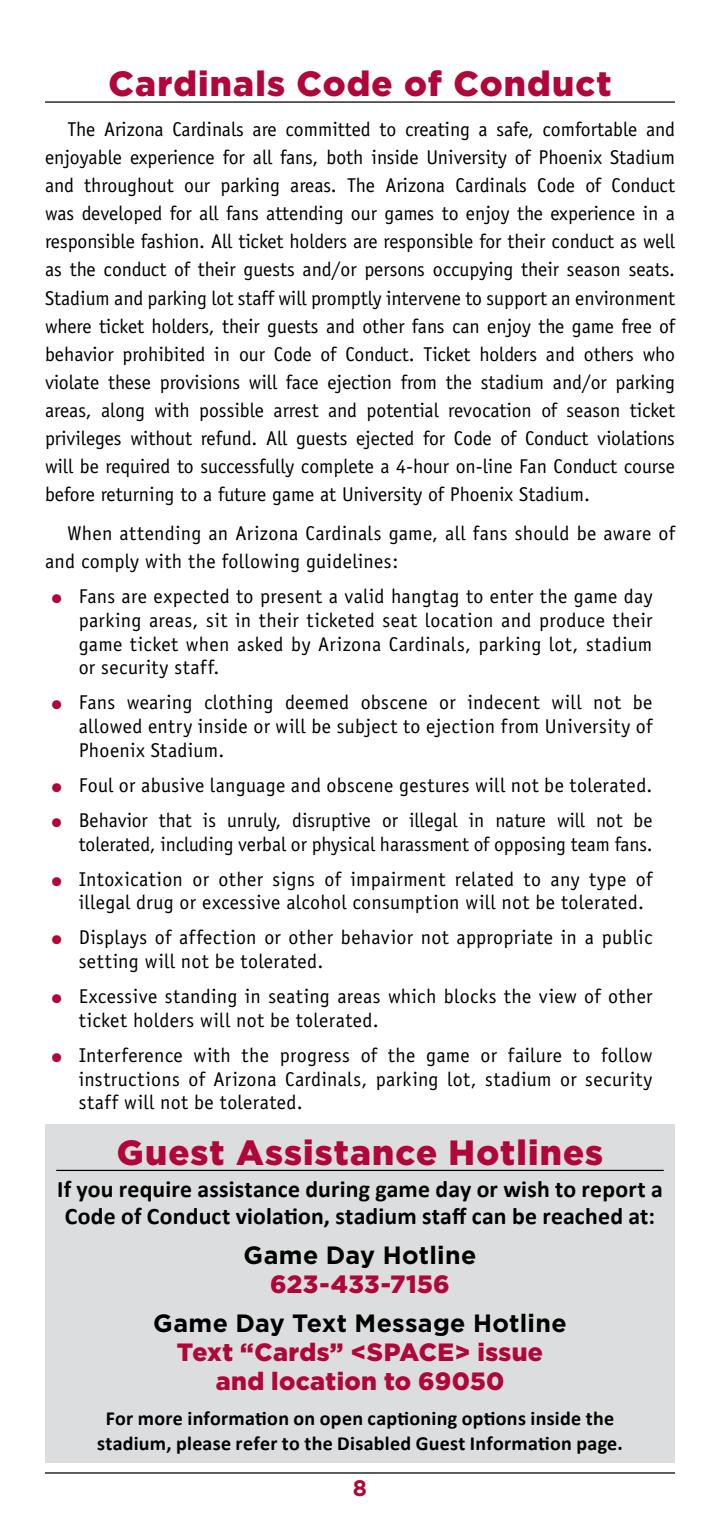
<style>
.page{position:relative;width:720px;height:1530px;background:#fff}
.page>*{position:absolute;margin:0;border:0;box-sizing:border-box;transform-origin:0 0}
.t1{font:900 35px "Gotham";letter-spacing:.035em;color:#b1063a}
.t2{font:900 25px/28.8px "Gotham";letter-spacing:.015em;color:#b1063a;text-align:center}
.t3{font:700 25px "Gotham";letter-spacing:.015em;color:#000}
.t4{font:700 23.75px/27.5px "Calibri";letter-spacing:.01em;color:#000;text-align:center}
.t5{font:700 22.5px "Gotham";color:#b1063a}
.t6{font:20px/28px "Officina Sans";letter-spacing:.015em;color:#000;text-align:justify}
.t7{font:700 20px/25px "Calibri";letter-spacing:.015em;color:#000;text-align:center}
.s1{color:#b1063a}
</style>
<div class="page">
<hr style="left:45px;top:1472px;width:630px;height:2px;background:#000">
<div style="left:45px;top:1124px;width:630px;height:338px;background:#dcddde"></div>
<hr style="left:45px;top:101px;width:630px;height:2px;background:#000">
<hr style="left:56px;top:1170px;width:608px;height:1px;background:#000">
<h1 class="t1" style="left:108px;top:64px;width:505px">Cardinals Code of Conduct</h1>
<p class="t6" style="left:45px;top:115px;width:632px;text-indent:22px">The Arizona Cardinals are committed to creating a safe, comfortable and enjoyable experience for all fans, both inside University of Phoenix Stadium and throughout our parking areas. The Arizona Cardinals Code of Conduct was developed for all fans attending our games to enjoy the experience in a responsible fashion. All ticket holders are responsible for their conduct as well as the conduct of their guests and/or persons occupying their season seats.<br>Stadium and parking lot staff will promptly intervene to support an environment where ticket holders, their guests and other fans can enjoy the game free of behavior prohibited in our Code of Conduct. Ticket holders and others who violate these provisions will face ejection from the stadium and/or parking areas, along with possible arrest and potential revocation of season ticket privileges without refund. All guests ejected for Code of Conduct violations will be required to successfully complete a 4-hour on-line Fan Conduct course before returning to a future game at University of Phoenix Stadium.</p>
<p class="t6" style="left:45px;top:520px;width:632px;text-indent:22px">When attending an Arizona Cardinals game, all fans should be aware of and comply with the following guidelines:</p>
<p class="t6" style="left:79px;top:584px;width:575px;line-height:23.8px;text-indent:-27px"><span class="s1">●</span> Fans are expected to present a valid hangtag to enter the game day parking areas, sit in their ticketed seat location and produce their game ticket when asked by Arizona Cardinals, parking lot, stadium or security staff.</p>
<p class="t6" style="left:79px;top:691px;width:575px;line-height:23.8px;text-indent:-27px"><span class="s1">●</span> Fans wearing clothing deemed obscene or indecent will not be allowed entry inside or will be subject to ejection from University of Phoenix Stadium.</p>
<p class="t6" style="left:52px;top:771px;width:602px"><span class="s1">●</span> Foul or abusive language and obscene gestures will not be tolerated.</p>
<p class="t6" style="left:52px;top:808px;width:602px;line-height:23.8px;text-align:right"><span class="s1">●</span> Behavior that is unruly, disruptive or illegal in nature will not be tolerated, including verbal or physical harassment of opposing team fans.</p>
<p class="t6" style="left:79px;top:867px;width:575px;line-height:23.8px;text-indent:-27px"><span class="s1">●</span> Intoxication or other signs of impairment related to any type of illegal drug or excessive alcohol consumption will not be tolerated.</p>
<p class="t6" style="left:79px;top:926px;width:575px;line-height:23.8px;text-indent:-27px"><span class="s1">●</span> Displays of affection or other behavior not appropriate in a public setting will not be tolerated.</p>
<p class="t6" style="left:79px;top:984px;width:575px;line-height:23.8px;text-indent:-27px"><span class="s1">●</span> Excessive standing in seating areas which blocks the view of other ticket holders will not be tolerated.</p>
<p class="t6" style="left:79px;top:1043px;width:575px;line-height:23.8px;text-indent:-27px"><span class="s1">●</span> Interference with the progress of the game or failure to follow instructions of Arizona Cardinals, parking lot, stadium or security staff will not be tolerated.</p>
<h1 class="t1" style="left:117px;top:1132px;width:488px">Guest Assistance Hotlines</h1>
<p class="t4" style="left:57px;top:1174px;width:607px">If you require assistance during game day or wish to report a<br>Code of Conduct violation, stadium staff can be reached at:</p>
<p class="t3" style="left:244px;top:1241px;width:234px">Game Day Hotline</p>
<p class="t2" style="left:270px;top:1269px;width:181px">623-433-7156</p>
<p class="t3" style="left:153px;top:1309px;width:415px">Game Day Text Message Hotline</p>
<p class="t2" style="left:177px;top:1337px;width:368px">Text “Cards” &lt;SPACE&gt; issue and location to 69050</p>
<p class="t7" style="left:97px;top:1405px;width:527px">For more information on open captioning options inside the stadium, please refer to the Disabled Guest Information page.</p>
<p class="t5" style="left:353px;top:1475px;width:16px">8</p>
</div>
